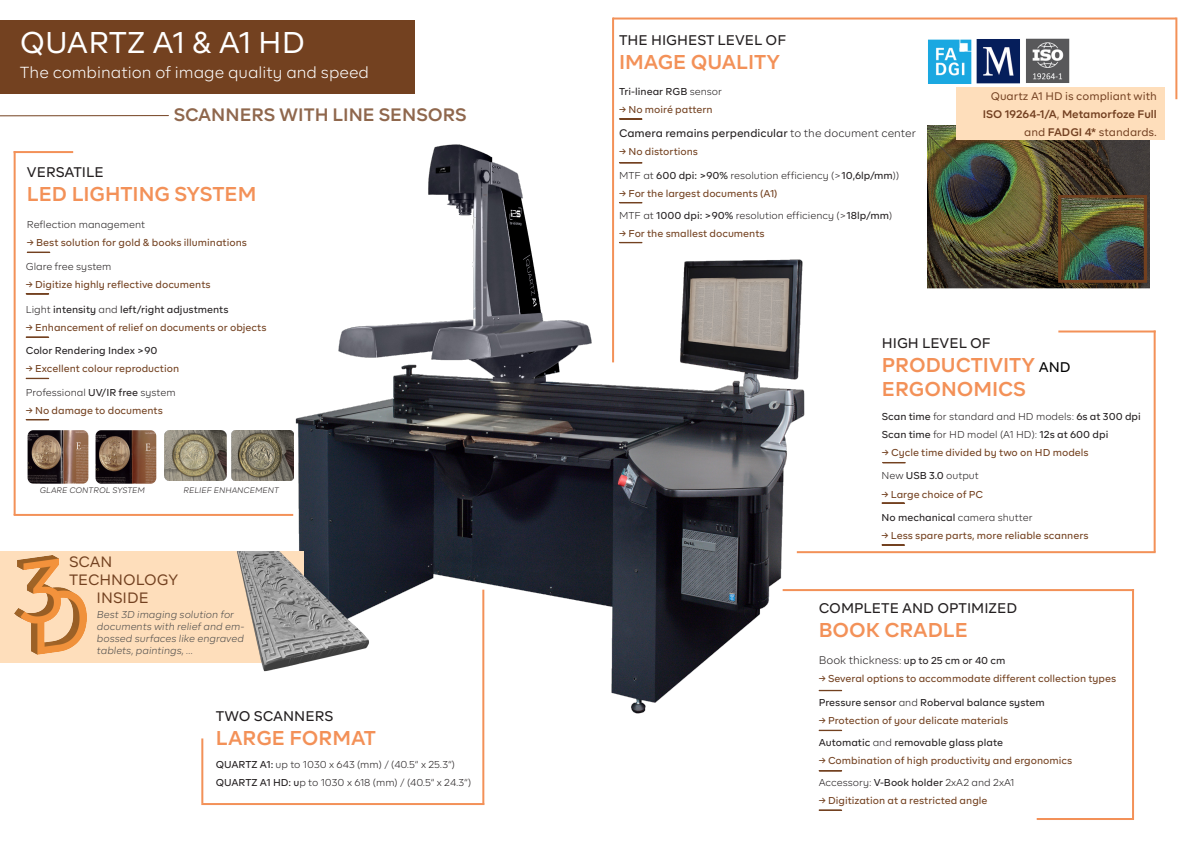
<style>
.page{position:relative;width:1191px;height:842px;background:#fff}
.page>*{position:absolute;margin:0;border:0;box-sizing:border-box;transform-origin:0 0}
.t1{font:30px "BR Firma";letter-spacing:-.005em;color:#fff}
.t2{font:600 20px/24px "BR Firma";color:#f39158}
.t3{font:600 18px "BR Firma";color:#734120}
.t4{font:300 16px "BR Firma";color:#fff}
.t5{font:15px "BR Firma";color:#734120}
.t6{font:500 14px "BR Firma";color:#231f20}
.t7{font:500 11px "BR Firma";color:#231f20}
.t8{font:11px "BR Firma";color:#734021}
.t9{font:600 11px "BR Firma";color:#734021}
.t10{font:500 10px "BR Firma";color:#734120}
.t11{font:300 10px "BR Firma";color:#231f20}
.t12{font:500 10px "BR Firma";color:#231f20}
.t13{font:italic 300 10px/12px "BR Firma";color:#4c4b4a}
.t14{font:italic 300 8px "BR Firma";color:#231f20}
.s1{font-weight:300}
.s2{font-weight:500}
.s3{font-weight:400}
.s4{font-weight:600}
.s5{font-weight:500;font-size:14px;color:#000}
.s6{font-weight:300;font-size:11px}
</style>
<div class="page">
<img style="left:263px;top:119px;width:557px;height:604px">
<img style="left:927px;top:125px;width:222px;height:163px">
<svg style="left:26px;top:293px;width:23px;height:2px"></svg>
<div style="left:0;top:551px;width:303px;height:111px;background:#fedebb"></div>
<div style="left:956px;top:87px;width:209px;height:53px;background:#fedebb"></div>
<div style="left:0;top:20px;width:414px;height:73px;background:#734120"></div>
<hr style="left:0;top:115px;width:168px;height:1px;background:#734120">
<svg style="left:818px;top:690px;width:24px;height:1px"></svg>
<svg style="left:818px;top:730px;width:24px;height:1px"></svg>
<svg style="left:818px;top:770px;width:24px;height:1px"></svg>
<svg style="left:818px;top:809px;width:24px;height:2px"></svg>
<svg style="left:26px;top:378px;width:23px;height:1px"></svg>
<svg style="left:26px;top:336px;width:23px;height:2px"></svg>
<hr style="left:1132px;top:589px;width:2px;height:231px;background:#f39158">
<img style="left:27px;top:431px;width:130px;height:52px">
<img style="left:165px;top:431px;width:128px;height:49px">
<hr style="left:613px;top:18px;width:563px;height:2px;background:#f39158">
<hr style="left:1175px;top:18px;width:2px;height:81px;background:#f39158">
<svg style="left:619px;top:162px;width:23px;height:1px"></svg>
<svg style="left:619px;top:242px;width:23px;height:1px"></svg>
<svg style="left:619px;top:202px;width:23px;height:1px"></svg>
<img style="left:928px;top:38px;width:142px;height:46px">
<hr style="left:201px;top:738px;width:2px;height:65px;background:#f39158">
<hr style="left:612px;top:18px;width:2px;height:344px;background:#f39158">
<hr style="left:201px;top:803px;width:283px;height:2px;background:#f39158">
<img style="left:14px;top:555px;width:72px;height:100px">
<img style="left:226px;top:551px;width:146px;height:122px">
<svg style="left:26px;top:419px;width:23px;height:1px"></svg>
<svg style="left:619px;top:118px;width:23px;height:2px"></svg>
<hr style="left:14px;top:151px;width:2px;height:364px;background:#f39158">
<hr style="left:14px;top:151px;width:59px;height:2px;background:#f39158">
<hr style="left:14px;top:514px;width:279px;height:2px;background:#f39158">
<svg style="left:27px;top:252px;width:23px;height:1px"></svg>
<hr style="left:482px;top:590px;width:2px;height:215px;background:#f39158">
<hr style="left:1036px;top:818px;width:98px;height:2px;background:#f39158">
<hr style="left:782px;top:589px;width:352px;height:2px;background:#f39158">
<svg style="left:882px;top:462px;width:23px;height:1px"></svg>
<hr style="left:1153px;top:330px;width:2px;height:222px;background:#f39158">
<hr style="left:797px;top:551px;width:358px;height:2px;background:#f39158">
<hr style="left:1058px;top:330px;width:97px;height:2px;background:#f39158">
<svg style="left:881px;top:502px;width:24px;height:2px"></svg>
<svg style="left:881px;top:544px;width:24px;height:2px"></svg>
<p class="t1" style="left:20px;top:23px;width:287px">QUARTZ A1 &amp; A1 HD</p>
<p class="t4" style="left:20px;top:62px;width:351px">The combination of image quality and speed</p>
<h3 class="t3" style="left:173px;top:103px;width:295px">SCANNERS WITH LINE SENSORS</h3>
<p class="t6" style="left:27px;top:163px;width:78px">VERSATILE</p>
<p class="t2" style="left:27px;top:181px;width:231px">LED LIGHTING SYSTEM</p>
<p class="t11" style="left:27px;top:218px;width:120px">Reflection management</p>
<p class="t10" style="left:27px;top:236px;width:221px">→ Best solution for gold &amp; books illuminations</p>
<p class="t11" style="left:26px;top:260px;width:87px">Glare free system</p>
<p class="t10" style="left:26px;top:278px;width:186px">→ Digitize highly reflective documents</p>
<p class="t12" style="left:26px;top:303px;width:204px"><span class="s1">Light</span> intensity <span class="s1">and</span> left/right adjustments</p>
<p class="t10" style="left:26px;top:321px;width:242px">→ Enhancement of relief on documents or objects</p>
<p class="t12" style="left:26px;top:344px;width:133px">Color Rendering Index &gt;90</p>
<p class="t10" style="left:26px;top:362px;width:155px">→ Excellent colour reproduction</p>
<p class="t11" style="left:26px;top:386px;width:151px">Professional <span class="s2">UV/IR free</span> system</p>
<p class="t10" style="left:26px;top:404px;width:139px">→ No damage to documents</p>
<p class="t14" style="left:40px;top:485px;width:107px">GLARE CONTROL SYSTEM</p>
<p class="t14" style="left:183px;top:485px;width:97px">RELIEF ENHANCEMENT</p>
<p class="t5" style="left:69px;top:552px;width:45px">SCAN</p>
<p class="t5" style="left:69px;top:570px;width:110px">TECHNOLOGY</p>
<p class="t5" style="left:97px;top:588px;width:54px">INSIDE</p>
<p class="t13" style="left:97px;top:608px;width:149px">Best 3D imaging solution for documents with relief and em&shy;bossed surfaces like engraved tablets, paintings, ...</p>
<p class="t6" style="left:216px;top:706px;width:119px">TWO SCANNERS</p>
<p class="t2" style="left:216px;top:725px;width:162px">LARGE FORMAT</p>
<p class="t11" style="left:216px;top:758px;width:241px"><span class="s2">QUARTZ A1:</span> up to 1030 x 643 (mm) / (40.5“ x 25.3“)</p>
<p class="t11" style="left:216px;top:776px;width:257px"><span class="s2">QUARTZ A1 HD: u</span>p to 1030 x 618 (mm) / (40.5“ x 24.3“)</p>
<p class="t6" style="left:619px;top:30px;width:169px">THE HIGHEST LEVEL OF</p>
<p class="t2" style="left:619px;top:49px;width:162px">IMAGE QUALITY</p>
<p class="t12" style="left:619px;top:85px;width:104px">Tri-linear RGB <span class="s1">sensor</span></p>
<p class="t10" style="left:619px;top:103px;width:95px">→ No moiré pattern</p>
<p class="t7" style="left:619px;top:126px;width:298px">Camera remains perpendicular <span class="s1">to the document center</span></p>
<p class="t10" style="left:619px;top:145px;width:80px">→ No distortions</p>
<p class="t11" style="left:619px;top:169px;width:281px">MTF at <span class="s2">600 dpi: &gt;90%</span> resolution efficiency (&gt;<span class="s2">10,6lp/mm</span>))</p>
<p class="t10" style="left:619px;top:187px;width:160px">→ For the largest documents (A1)</p>
<p class="t11" style="left:619px;top:209px;width:274px">MTF at <span class="s2">1000 dpi: &gt;90%</span> resolution efficiency (&gt;<span class="s2">18lp/mm</span>)</p>
<p class="t10" style="left:619px;top:226px;width:147px">→ For the smallest documents</p>
<p class="t8" style="left:990px;top:89px;width:168px">Quartz A1 HD is compliant with</p>
<p class="t9" style="left:982px;top:106px;width:176px">ISO 19264-1/A<span class="s3">,</span> Metamorfoze Full</p>
<p class="t8" style="left:1024px;top:125px;width:134px">and <span class="s4">FADGI 4*</span> standards.</p>
<p class="t6" style="left:882px;top:334px;width:110px">HIGH LEVEL OF</p>
<p class="t2" style="left:882px;top:353px;width:190px">PRODUCTIVITY <span class="s5">AND<br></span>ERGONOMICS</p>
<p class="t11" style="left:882px;top:410px;width:260px"><span class="s2">Scan time</span> for standard and HD models: <span class="s2">6s at 300 dpi</span></p>
<p class="t12" style="left:882px;top:428px;width:228px">Scan time <span class="s1">for HD model (A1 HD):</span> 12s at 600 dpi</p>
<p class="t10" style="left:882px;top:446px;width:208px">→ Cycle time divided by two on HD models</p>
<p class="t11" style="left:881px;top:469px;width:99px">New <span class="s2">USB 3.0</span> output</p>
<p class="t10" style="left:881px;top:488px;width:103px">→ Large choice of PC</p>
<p class="t11" style="left:881px;top:511px;width:152px"><span class="s2">No mechanical</span> camera shutter</p>
<p class="t10" style="left:881px;top:529px;width:208px">→ Less spare parts, more reliable scanners</p>
<p class="t6" style="left:818px;top:599px;width:200px">COMPLETE AND OPTIMIZED</p>
<p class="t2" style="left:818px;top:618px;width:151px">BOOK CRADLE</p>
<p class="t12" style="left:818px;top:654px;width:188px"><span class="s6">Book thickness</span><span class="s1">:</span> up to 25 cm or 40 cm</p>
<p class="t10" style="left:818px;top:672px;width:299px">→ Several options to accommodate different collection types</p>
<p class="t12" style="left:818px;top:696px;width:227px">Pressure sensor <span class="s1">and</span> Roberval balance system</p>
<p class="t10" style="left:818px;top:714px;width:191px">→ Protection of your delicate materials</p>
<p class="t12" style="left:818px;top:736px;width:186px">Automatic <span class="s1">and</span> removable glass plate</p>
<p class="t10" style="left:818px;top:754px;width:255px">→ Combination of high productivity and ergonomics</p>
<p class="t11" style="left:818px;top:776px;width:197px">Accessory: <span class="s2">V-Book holder</span> 2xA2 and 2xA1</p>
<p class="t10" style="left:818px;top:794px;width:170px">→ Digitization at a restricted angle</p>
</div>
